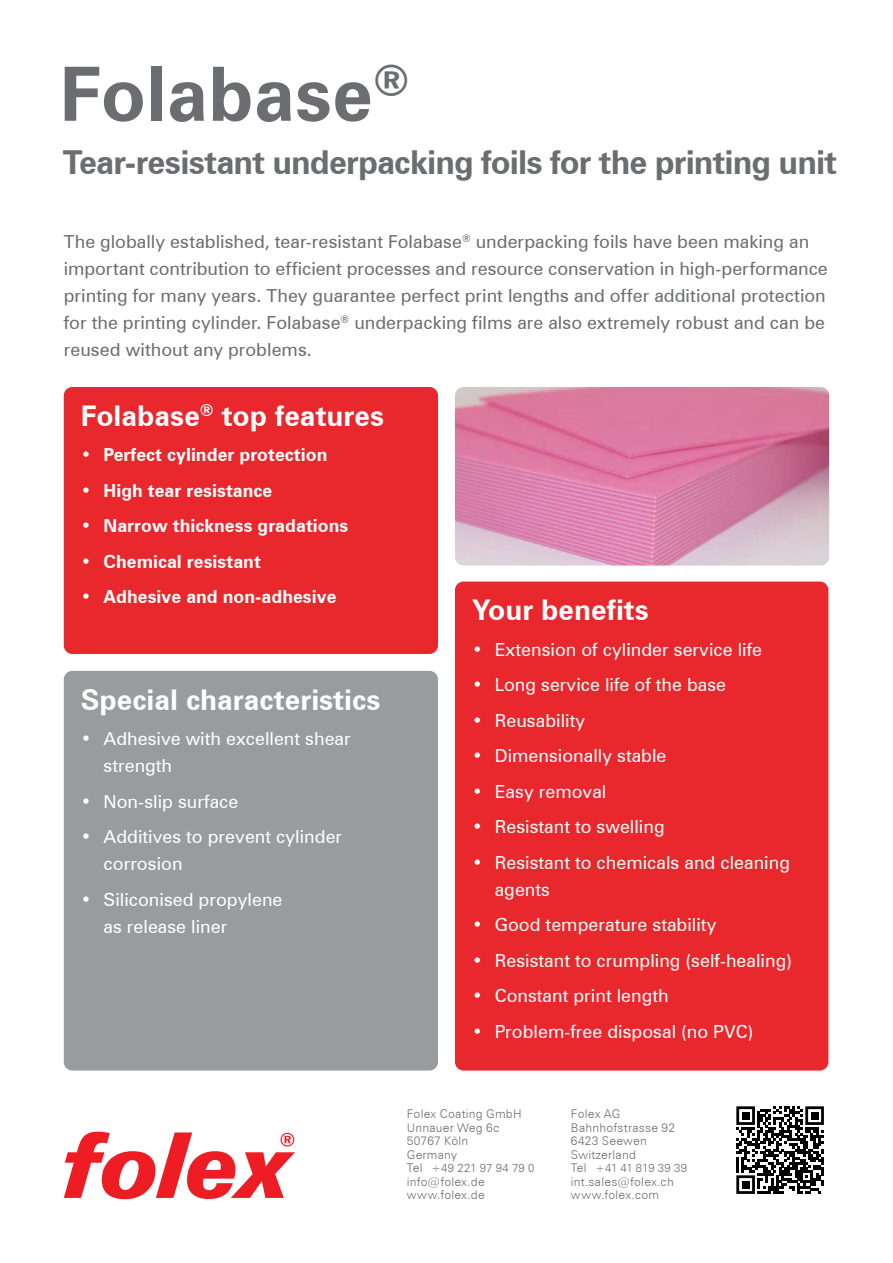
<style>
.page{position:relative;width:893px;height:1263px;background:#fff}
.page>*{position:absolute;margin:0;border:0;box-sizing:border-box;transform-origin:0 0}
.t1{font:700 75px "Zurich BT";color:#6c6d70}
.t2{font:700 33px "Zurich BT";letter-spacing:-.03em;color:#6c6d70}
.t3{font:700 28.5px "Zurich BT";color:#fff}
.t4{font:18px/27px "Zurich BT";color:#fff}
.t5{font:18px/27px "Zurich BT";color:#6c6d70}
.t6{font:700 18px "Zurich BT";color:#fff}
.t7{font:300 12px/13.5px "Zurich BT";letter-spacing:.02em;color:#6c6d70}
.t8{font:300 11.4px "Zurich BT";letter-spacing:.02em;color:#6c6d70}
.t9{font:300 11.4px "Zurich BT";letter-spacing:-.005em;color:#6c6d70}
.s1{font-size:12px}
</style>
<div class="page">
<div style="left:64px;top:671px;width:374px;height:399px;background:#999c9e;border-radius:9px"></div>
<div style="left:455px;top:581px;width:373px;height:489px;background:#e9282d;border-radius:9px"></div>
<img style="left:455px;top:387px;width:374px;height:179px">
<div style="left:64px;top:387px;width:374px;height:267px;background:#e9282d;border-radius:9px"></div>
<svg style="left:64px;top:1132px;width:231px;height:67px"></svg>
<svg style="left:736px;top:1106px;width:88px;height:88px"></svg>
<div style="left:742px;top:1112px;width:8px;height:7px;background:#000"></div>
<div style="left:811px;top:1112px;width:8px;height:7px;background:#000"></div>
<div style="left:742px;top:1180px;width:8px;height:8px;background:#000"></div>
<h1 class="t1" style="left:60px;top:49px;width:351px">Folabase<sup>®</sup></h1>
<h2 class="t2" style="left:63px;top:142px;width:776px">Tear-resistant underpacking foils for the printing unit</h2>
<p class="t5" style="left:64px;top:227px;width:766px">The globally established, tear-resistant Folabase<sup>®</sup> underpacking foils have been making an important contribution to efficient processes and resource conservation in high-performance printing for many years. They guarantee perfect print lengths and offer additional protection for the printing cylinder. Folabase<sup>®</sup> underpacking films are also extremely robust and can be reused without any problems.</p>
<h3 class="t3" style="left:81px;top:398px;width:305px">Folabase<sup>®</sup> top features</h3>
<p class="t6" style="left:81px;top:444px;width:248px">• Perfect cylinder protection</p>
<p class="t6" style="left:81px;top:479px;width:193px">• High tear resistance</p>
<p class="t6" style="left:81px;top:515px;width:269px">• Narrow thickness gradations</p>
<p class="t6" style="left:81px;top:550px;width:182px">• Chemical resistant</p>
<p class="t6" style="left:81px;top:586px;width:257px">• Adhesive and non-adhesive</p>
<h3 class="t3" style="left:81px;top:682px;width:301px">Special characteristics</h3>
<p class="t4" style="left:104px;top:725px;width:249px;text-indent:-23px">• Adhesive with excellent shear strength</p>
<p class="t4" style="left:81px;top:787px;width:159px">• Non-slip surface</p>
<p class="t4" style="left:104px;top:823px;width:240px;text-indent:-23px">• Additives to prevent cylinder corrosion</p>
<p class="t4" style="left:104px;top:885px;width:180px;text-indent:-23px">• Siliconised propylene as release liner</p>
<h3 class="t3" style="left:472px;top:593px;width:178px">Your benefits</h3>
<p class="t4" style="left:472px;top:636px;width:292px">• Extension of cylinder service life</p>
<p class="t4" style="left:472px;top:671px;width:256px">• Long service life of the base</p>
<p class="t4" style="left:472px;top:707px;width:115px">• Reusability</p>
<p class="t4" style="left:472px;top:742px;width:196px">• Dimensionally stable</p>
<p class="t4" style="left:472px;top:778px;width:136px">• Easy removal</p>
<p class="t4" style="left:472px;top:813px;width:194px">• Resistant to swelling</p>
<p class="t4" style="left:495px;top:849px;width:297px;text-indent:-23px">• Resistant to chemicals and cleaning agents</p>
<p class="t4" style="left:472px;top:911px;width:246px">• Good temperature stability</p>
<p class="t4" style="left:472px;top:947px;width:322px">• Resistant to crumpling (self-healing)</p>
<p class="t4" style="left:472px;top:982px;width:198px">• Constant print length</p>
<p class="t4" style="left:472px;top:1018px;width:283px">• Problem-free disposal (no PVC)</p>
<p class="t7" style="left:407px;top:1107px;width:116px">Folex Coating GmbH<br>Unnauer Weg 6c<br>50767 Köln<br>Germany</p>
<p class="t8" style="left:407px;top:1161px;width:129px"><span class="s1">Tel</span> +49 221 97 94 79 0</p>
<p class="t7" style="left:407px;top:1174px;width:79px">info@folex.de www.folex.de</p>
<p class="t7" style="left:571px;top:1107px;width:106px">Folex AG<br>Bahnhofstrasse 92<br>6423 Seewen<br>Switzerland</p>
<p class="t9" style="left:571px;top:1161px;width:118px"><span class="s1">Tel</span> +41 41 819 39 39</p>
<p class="t7" style="left:571px;top:1174px;width:104px">int.sales@folex.ch www.folex.com</p>
</div>
